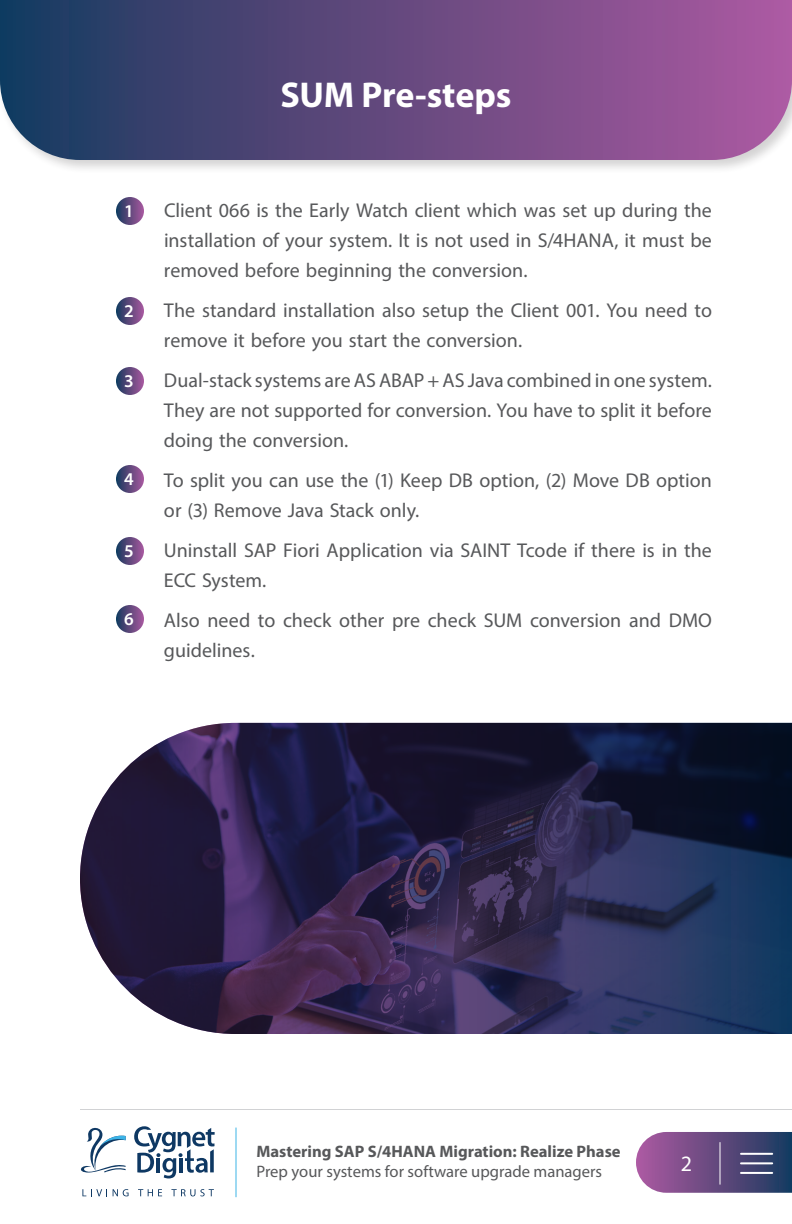
<style>
.page{position:relative;width:792px;height:1224px;background:#fff}
.page>*{position:absolute;margin:0;border:0;box-sizing:border-box;transform-origin:0 0}
.Headings{font:700 36px "Myriad Pro";letter-spacing:-.005em;color:#fff}
.t1{font:22px "Myriad Pro";color:#fff}
.No_List_Indent{font:20px/30px "Myriad Pro";color:#57585a}
.No_List_Indent-2{font:600 18px "Myriad Pro";color:#fff}
.t2{font:700 16.6px "Myriad Pro";color:#57585a}
.t3{font:16.6px "Myriad Pro";color:#57585a}
</style>
<div class="page">
<svg style="left:636px;top:1132px;width:156px;height:61px;background:#6a5285"></svg>
<hr style="left:80px;top:1109px;width:712px;height:1px;background:#d1d2d4">
<hr style="left:720px;top:1142px;width:1px;height:42px;background:#fff">
<hr style="left:741px;top:1153px;width:31px;height:2px;background:#fff">
<hr style="left:741px;top:1162px;width:31px;height:2px;background:#fff">
<hr style="left:741px;top:1172px;width:31px;height:2px;background:#fff">
<div style="left:0;top:0;width:792px;height:174px;background:#231f20;opacity:.2"></div>
<svg style="left:0;top:0;width:792px;height:160px;background:#664d82"></svg>
<hr style="left:236px;top:1128px;width:1px;height:69px;background:#3cb4e6">
<svg style="left:80px;top:1127px;width:46px;height:46px"></svg>
<svg style="left:134px;top:1126px;width:81px;height:52px"></svg>
<svg style="left:82px;top:1189px;width:47px;height:7px"></svg>
<svg style="left:138px;top:1189px;width:24px;height:7px"></svg>
<svg style="left:171px;top:1189px;width:43px;height:7px"></svg>
<div style="left:116px;top:197px;width:28px;height:28px;background:linear-gradient(to right,#1a3c60,#a3579b);border-radius:14px"></div>
<div style="left:116px;top:297px;width:28px;height:28px;background:linear-gradient(to right,#1a3c60,#a3579b);border-radius:14px"></div>
<div style="left:116px;top:367px;width:28px;height:28px;background:linear-gradient(to right,#1a3c60,#a3579b);border-radius:14px"></div>
<div style="left:116px;top:465px;width:28px;height:28px;background:linear-gradient(to right,#1a3c60,#a3579b);border-radius:14px"></div>
<div style="left:116px;top:537px;width:28px;height:28px;background:linear-gradient(to right,#1a3c60,#a3579b);border-radius:14px"></div>
<div style="left:116px;top:605px;width:28px;height:28px;background:linear-gradient(to right,#1a3c60,#a3579b);border-radius:14px"></div>
<img style="left:80px;top:723px;width:712px;height:311px">
<p class="Headings" style="left:281px;top:71px;width:232px">SUM Pre-steps</p>
<p class="No_List_Indent-2" style="left:124px;top:199px;width:11px">1</p>
<p class="No_List_Indent" style="left:164px;top:195px;width:550px;text-align:justify">Client 066 is the Early Watch client which was set up during the installation of your system. It is not used in S/4HANA, it must be removed before beginning the conversion.</p>
<p class="No_List_Indent-2" style="left:124px;top:299px;width:11px">2</p>
<p class="No_List_Indent" style="left:164px;top:295px;width:550px">The standard installation also setup the Client 001. You need to remove it before you start the conversion.</p>
<p class="No_List_Indent-2" style="left:124px;top:369px;width:11px">3</p>
<p class="No_List_Indent" style="left:164px;top:365px;width:550px;text-align:justify">Dual-stack systems are AS ABAP + AS Java combined in one system.<br>They are not supported for conversion. You have to split it before doing the conversion.</p>
<p class="No_List_Indent-2" style="left:124px;top:467px;width:11px">4</p>
<p class="No_List_Indent" style="left:164px;top:465px;width:550px">To split you can use the (1) Keep DB option, (2) Move DB option or (3) Remove Java Stack only.</p>
<p class="No_List_Indent-2" style="left:124px;top:539px;width:11px">5</p>
<p class="No_List_Indent" style="left:164px;top:535px;width:550px">Uninstall SAP Fiori Application via SAINT Tcode if there is in the<br>ECC System.</p>
<p class="No_List_Indent-2" style="left:124px;top:607px;width:11px">6</p>
<p class="No_List_Indent" style="left:164px;top:605px;width:550px">Also need to check other pre check SUM conversion and DMO guidelines.</p>
<p class="t2" style="left:256px;top:1141px;width:366px">Mastering SAP S/4HANA Migration: Realize Phase</p>
<p class="t3" style="left:256px;top:1162px;width:347px">Prep your systems for software upgrade managers</p>
<p class="t1" style="left:681px;top:1150px;width:13px">2</p>
</div>
